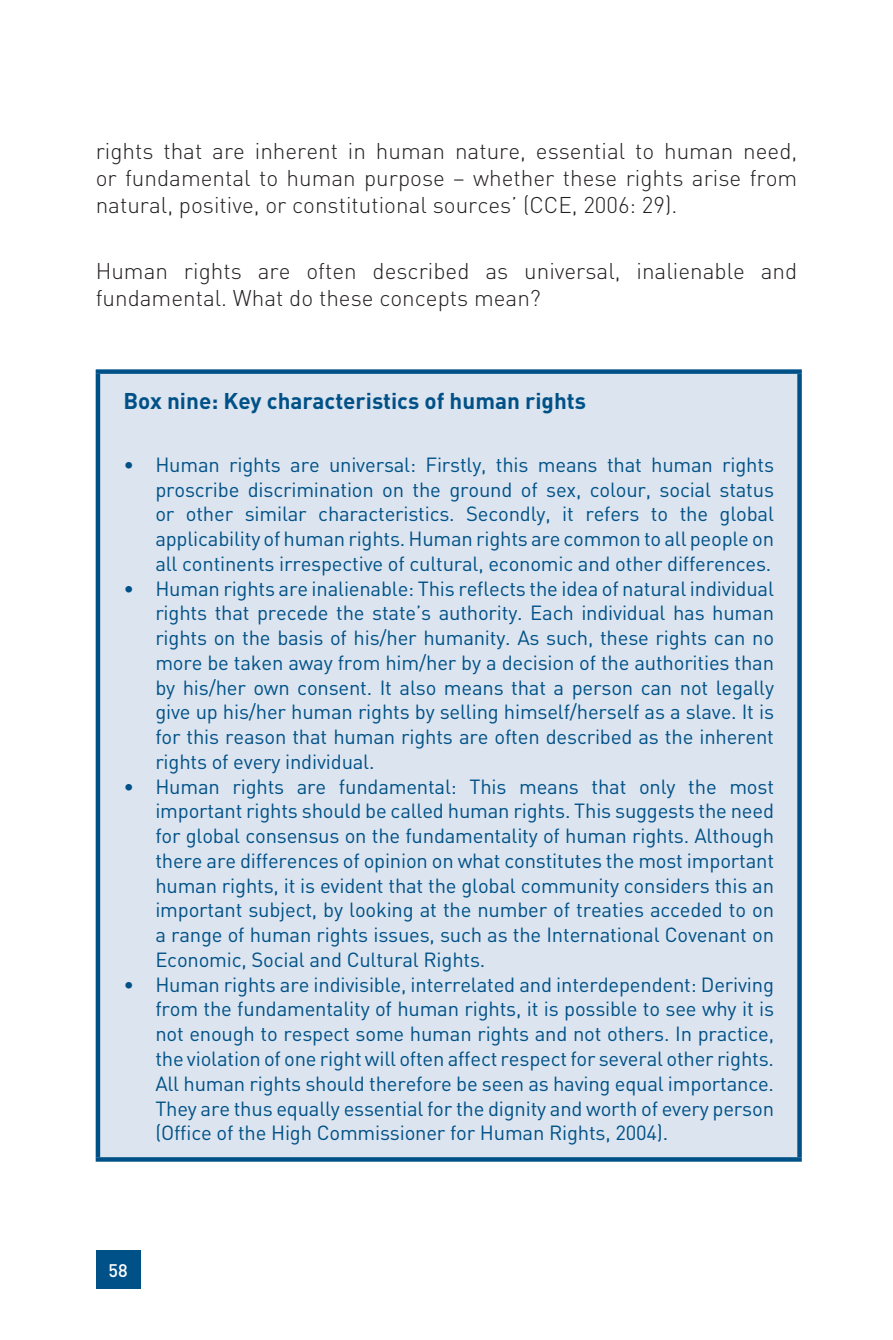
<style>
.page{position:relative;width:893px;height:1340px;background:#fff}
.page>*{position:absolute;margin:0;border:0;box-sizing:border-box;transform-origin:0 0}
.t1{font:300 22.5px/27px "DIN";color:#231f20;text-align:justify}
.t2{font:700 22.5px "DIN";color:#005187}
.t3{font:20.25px/24.8px "DIN";letter-spacing:-.01em;color:#005187;text-align:justify}
.t4{font:500 18px "DIN";color:#fff}
</style>
<div class="page">
<div style="left:96px;top:1250px;width:44px;height:38px;background:#005187"></div>
<div style="left:98px;top:371px;width:701px;height:788px;background:#dbe4ef"></div>
<div style="left:96px;top:369px;width:706px;height:5px;background:#005187"></div>
<hr style="left:96px;top:374px;width:4px;height:783px;background:#005187">
<div style="left:797px;top:374px;width:5px;height:783px;background:#005187"></div>
<svg style="left:96px;top:1157px;width:706px;height:4px;background:#0a588c"></svg>
<p class="t1" style="left:96px;top:140px;width:703px">rights that are inherent in human nature, essential to human need, or fundamental to human purpose – whether these rights arise from natural, positive, or constitutional sources’ (CCE, 2006: 29).</p>
<p class="t1" style="left:96px;top:260px;width:703px">Human rights are often described as universal, inalienable and fundamental. What do these concepts mean?</p>
<p class="t2" style="left:123px;top:393px;width:464px">Box nine: Key characteristics of human rights</p>
<p class="t3" style="left:155px;top:454px;width:620px;text-indent:-32px">• Human rights are universal: Firstly, this means that human rights proscribe discrimination on the ground of sex, colour, social status or other similar characteristics. Secondly, it refers to the global applicability of human rights. Human rights are common to all people on all continents irrespective of cultural, economic and other differences.</p>
<p class="t3" style="left:155px;top:578px;width:620px;text-indent:-32px">• Human rights are inalienable: This reflects the idea of natural individual rights that precede the state’s authority. Each individual has human rights on the basis of his/her humanity. As such, these rights can no more be taken away from him/her by a decision of the authorities than by his/her own consent. It also means that a person can not legally give up his/her human rights by selling himself/herself as a slave. It is for this reason that human rights are often described as the inherent rights of every individual.</p>
<p class="t3" style="left:155px;top:776px;width:620px;text-indent:-32px">• Human rights are fundamental: This means that only the most important rights should be called human rights. This suggests the need for global consensus on the fundamentality of human rights. Although there are differences of opinion on what constitutes the most important human rights, it is evident that the global community considers this an important subject, by looking at the number of treaties acceded to on a range of human rights issues, such as the International Covenant on Economic, Social and Cultural Rights.</p>
<p class="t3" style="left:155px;top:974px;width:620px;text-indent:-32px">• Human rights are indivisible, interrelated and interdependent: Deriving from the fundamentality of human rights, it is possible to see why it is not enough to respect some human rights and not others. In practice, the violation of one right will often affect respect for several other rights.<br>All human rights should therefore be seen as having equal importance.<br>They are thus equally essential for the dignity and worth of every person (Office of the High Commissioner for Human Rights, 2004).</p>
<p class="t4" style="left:108px;top:1264px;width:21px">58</p>
</div>
